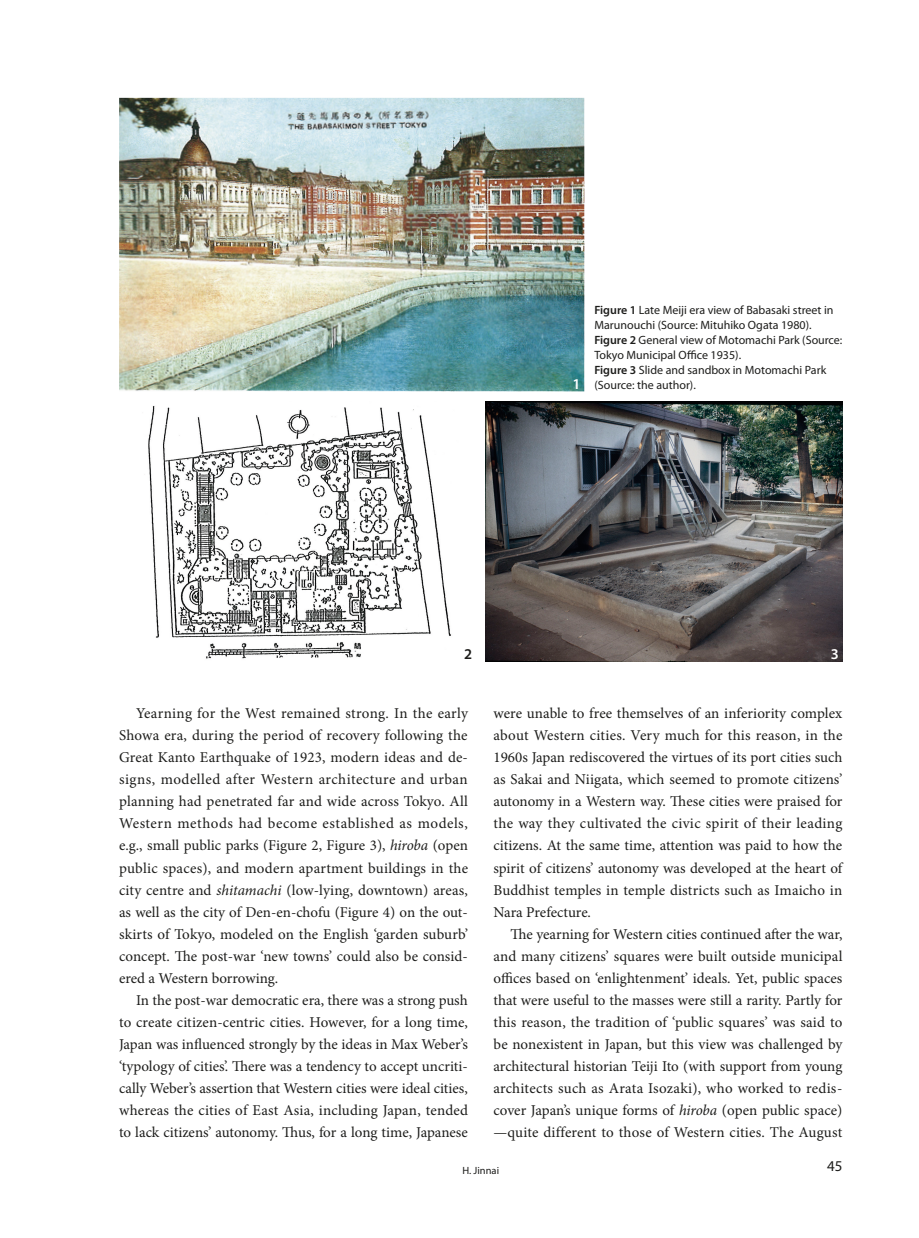
<style>
.page{position:relative;width:919px;height:1238px;background:#fff}
.page>*{position:absolute;margin:0;border:0;box-sizing:border-box;transform-origin:0 0}
.正文{font:15px/22px "Minion Pro";letter-spacing:.005em;color:#1d1d1b;text-align:justify}
.t1{font:15px "Myriad Pro";color:#1d1d1b}
.Abstract{font:600 15px "Myriad Pro";color:#fff}
.Abstract-2{font:600 15px "Myriad Pro";color:#1d1d1b}
.图表注{font:12px/15px "Myriad Pro";color:#1d1d1b}
.t2{font:10.5px "Myriad Pro";color:#1d1d1b}
.s1{font-weight:600}
.s2{font-style:italic}
</style>
<div class="page">
<img style="left:119px;top:98px;width:465px;height:293px">
<img style="left:486px;top:401px;width:356px;height:260px">
<img style="left:148px;top:406px;width:303px;height:253px">
<p class="Abstract" style="left:572px;top:374px;width:10px">1</p>
<p class="图表注" style="left:594px;top:303px;width:241px"><span class="s1">Figure 1</span> Late Meiji era view of Babasaki street in<br>Marunouchi (Source: Mituhiko Ogata 1980).</p>
<p class="图表注" style="left:594px;top:333px;width:249px"><span class="s1">Figure 2</span> General view of Motomachi Park (Source:<br>Tokyo Municipal Office 1935).</p>
<p class="图表注" style="left:594px;top:363px;width:233px"><span class="s1">Figure 3</span> Slide and sandbox in Motomachi Park (Source: the author).</p>
<p class="Abstract-2" style="left:464px;top:644px;width:10px">2</p>
<p class="Abstract" style="left:830px;top:644px;width:10px">3</p>
<p class="正文" style="left:119px;top:702px;width:350px;text-indent:17px">Yearning for the West remained strong. In the early Showa era, during the period of recovery following the Great Kanto Earthquake of 1923, modern ideas and de&shy;signs, modelled after Western architecture and urban planning had penetrated far and wide across Tokyo. All Western methods had become established as models, e.g., small public parks (Figure 2, Figure 3), <span class="s2">hiroba</span> (open public spaces), and modern apartment buildings in the city centre and <span class="s2">shitamachi</span> (low-lying, downtown) areas, as well as the city of Den-en-chofu (Figure 4) on the out&shy;skirts of Tokyo, modeled on the English ‘garden suburb’ concept. The post-war ‘new towns’ could also be consid&shy;ered a Western borrowing.</p>
<p class="正文" style="left:119px;top:989px;width:350px;text-indent:17px">In the post-war democratic era, there was a strong push to create citizen-centric cities. However, for a long time, Japan was influenced strongly by the ideas in Max Weber’s ‘typology of cities’. There was a tendency to accept uncriti&shy;cally Weber’s assertion that Western cities were ideal cities, whereas the cities of East Asia, including Japan, tended to lack citizens’ autonomy. Thus, for a long time, Japanese</p>
<p class="正文" style="left:493px;top:702px;width:350px">were unable to free themselves of an inferiority complex about Western cities. Very much for this reason, in the 1960s Japan rediscovered the virtues of its port cities such as Sakai and Niigata, which seemed to promote citizens’ autonomy in a Western way. These cities were praised for the way they cultivated the civic spirit of their leading citizens. At the same time, attention was paid to how the spirit of citizens’ autonomy was developed at the heart of Buddhist temples in temple districts such as Imaicho in Nara Prefecture.</p>
<p class="正文" style="left:493px;top:923px;width:350px;text-indent:17px">The yearning for Western cities continued after the war, and many citizens’ squares were built outside municipal offices based on ‘enlightenment’ ideals. Yet, public spaces that were useful to the masses were still a rarity. Partly for this reason, the tradition of ‘public squares’ was said to be nonexistent in Japan, but this view was challenged by architectural historian Teiji Ito (with support from young architects such as Arata Isozaki), who worked to redis&shy;cover Japan’s unique forms of <span class="s2">hiroba</span> (open public space) —quite different to those of Western cities. The August</p>
<p class="t2" style="left:462px;top:1163px;width:38px">H. Jinnai</p>
<p class="t1" style="left:827px;top:1156px;width:17px">45</p>
</div>
